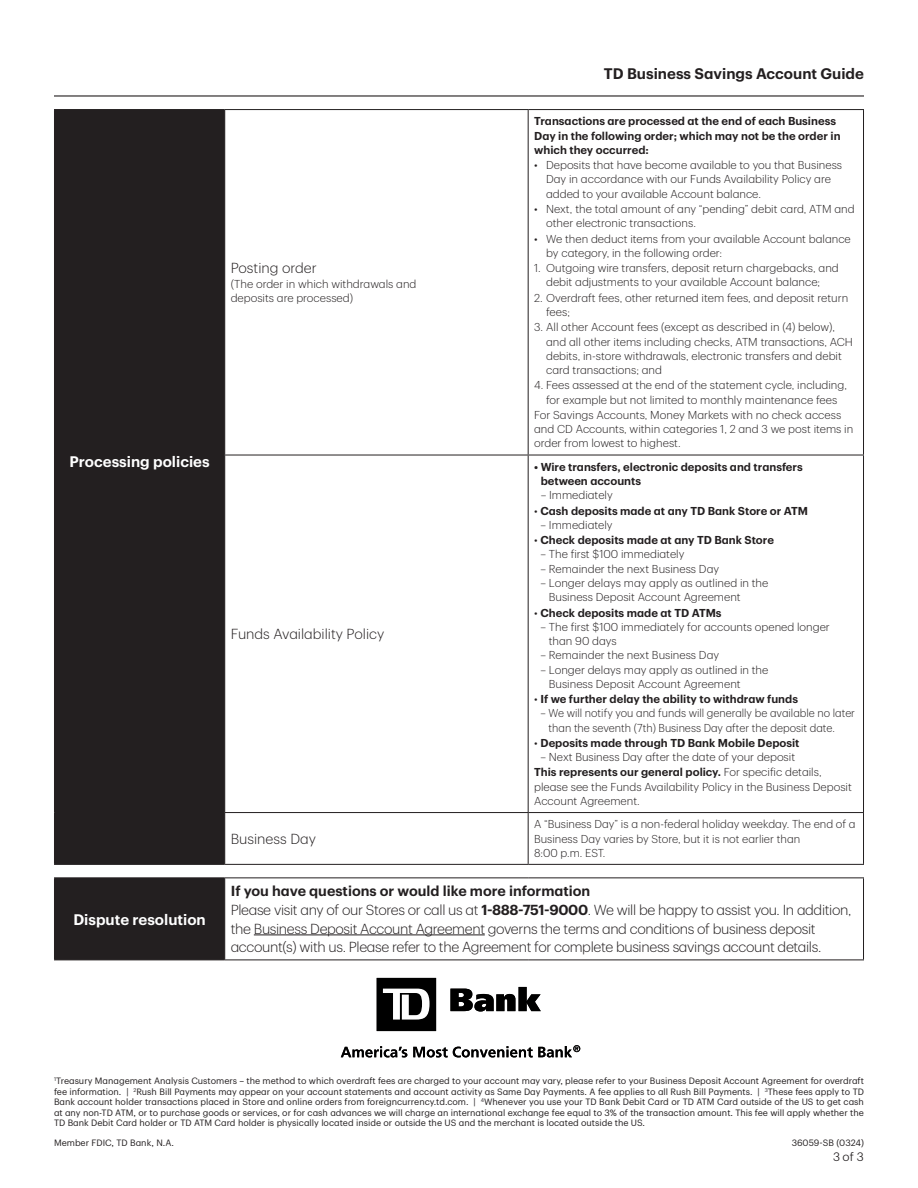
<style>
.page{position:relative;width:918px;height:1188px;background:#fff}
.page>*{position:absolute;margin:0;border:0;box-sizing:border-box;transform-origin:0 0}
.t1{font:600 15px "TD Graphik";color:#fff}
.t2{font:600 15px "TD Graphik";color:#231f20}
.t3{font:300 14.25px/18.8px "TD Graphik";letter-spacing:-.025em;color:#231f20}
.t4{font:300 14.25px "TD Graphik";color:#231f20}
.t5{font:600 14.25px "TD Graphik";color:#231f20}
.t6{font:300 12px "TD Graphik";color:#231f20}
.t7{font:300 11.25px/14.2px "TD Graphik";color:#231f20}
.t8{font:600 11.25px/14.2px "TD Graphik";color:#231f20}
.t9{font:300 11.25px/14.2px "TD Graphik";color:#231f20;scale:.96 1}
.t10{font:9px/10.5px "TD Graphik";color:#231f20;text-align:justify}
.s1{font-weight:300}
.s2{font-weight:600}
</style>
<div class="page">
<hr style="left:54px;top:95px;width:810px;height:2px;background:#231f20">
<div style="left:55px;top:110px;width:169px;height:849px;background:#231f20"></div>
<hr style="left:54px;top:110px;width:1px;height:345px;background:#231f20">
<hr style="left:54px;top:455px;width:1px;height:358px;background:#231f20">
<hr style="left:54px;top:109px;width:171px;height:1px;background:#231f20">
<hr style="left:224px;top:110px;width:1px;height:345px;background:#231f20">
<hr style="left:225px;top:109px;width:303px;height:1px;background:#231f20">
<hr style="left:528px;top:110px;width:1px;height:345px;background:#231f20">
<hr style="left:528px;top:109px;width:336px;height:1px;background:#231f20">
<hr style="left:863px;top:110px;width:1px;height:345px;background:#231f20">
<hr style="left:224px;top:456px;width:1px;height:356px;background:#231f20">
<hr style="left:224px;top:455px;width:304px;height:1px;background:#231f20">
<hr style="left:528px;top:456px;width:1px;height:356px;background:#231f20">
<hr style="left:528px;top:455px;width:336px;height:1px;background:#231f20">
<hr style="left:863px;top:456px;width:1px;height:356px;background:#231f20">
<hr style="left:54px;top:813px;width:1px;height:51px;background:#231f20">
<hr style="left:224px;top:813px;width:1px;height:51px;background:#231f20">
<hr style="left:224px;top:812px;width:304px;height:1px;background:#231f20">
<hr style="left:528px;top:813px;width:1px;height:51px;background:#231f20">
<hr style="left:528px;top:812px;width:336px;height:1px;background:#231f20">
<hr style="left:863px;top:813px;width:1px;height:51px;background:#231f20">
<hr style="left:54px;top:864px;width:171px;height:1px;background:#231f20">
<hr style="left:225px;top:864px;width:303px;height:1px;background:#231f20">
<hr style="left:528px;top:864px;width:336px;height:1px;background:#231f20">
<hr style="left:54px;top:878px;width:1px;height:81px;background:#231f20">
<hr style="left:54px;top:877px;width:171px;height:1px;background:#231f20">
<hr style="left:54px;top:959px;width:171px;height:1px;background:#231f20">
<hr style="left:224px;top:878px;width:1px;height:81px;background:#231f20">
<hr style="left:225px;top:877px;width:303px;height:1px;background:#231f20">
<hr style="left:225px;top:959px;width:303px;height:1px;background:#231f20">
<hr style="left:528px;top:959px;width:336px;height:1px;background:#231f20">
<hr style="left:528px;top:877px;width:336px;height:1px;background:#231f20">
<hr style="left:863px;top:878px;width:1px;height:81px;background:#231f20">
<hr style="left:254px;top:934px;width:231px;height:1px;background:#231f20">
<svg style="left:341px;top:1046px;width:66px;height:11px"></svg>
<svg style="left:413px;top:1045px;width:167px;height:12px"></svg>
<svg style="left:377px;top:978px;width:59px;height:53px"></svg>
<svg style="left:450px;top:987px;width:91px;height:25px"></svg>
<h2 class="t1" style="left:70px;top:450px;width:142px">Processing policies</h2>
<h2 class="t1" style="left:73px;top:908px;width:134px">Dispute resolution</h2>
<h3 class="t4" style="left:231px;top:257px;width:88px">Posting order</h3>
<h3 class="t7" style="left:231px;top:276px;width:187px">(The order in which withdrawals and deposits are processed)</h3>
<h3 class="t4" style="left:231px;top:624px;width:155px">Funds Availability Policy</h3>
<h3 class="t4" style="left:231px;top:828px;width:87px">Business Day</h3>
<h1 class="t2" style="left:604px;top:62px;width:262px">TD Business Savings Account Guide</h1>
<p class="t8" style="left:534px;top:113px;width:308px">Transactions are processed at the end of each Business<br>Day in the following order; which may not be the order in which they occurred:</p>
<p class="t7" style="left:546px;top:157px;width:297px;text-indent:-12px">• Deposits that have become available to you that Business<br>Day in accordance with our Funds Availability Policy are added to your available Account balance.</p>
<p class="t7" style="left:546px;top:201px;width:310px;text-indent:-12px">• Next, the total amount of any “pending” debit card, ATM and other electronic transactions.</p>
<p class="t7" style="left:546px;top:230px;width:306px;text-indent:-12px">• We then deduct items from your available Account balance by category, in the following order:</p>
<p class="t7" style="left:534px;top:260px;width:306px;text-align:center">1. Outgoing wire transfers, deposit return chargebacks, and debit adjustments to your available Account balance;</p>
<p class="t7" style="left:546px;top:290px;width:304px;text-indent:-12px">2. Overdraft fees, other returned item fees, and deposit return fees;</p>
<p class="t7" style="left:546px;top:319px;width:308px;text-indent:-12px">3. All other Account fees (except as described in (4) below), and all other items including checks, ATM transactions, ACH debits, in-store withdrawals, electronic transfers and debit card transactions; and</p>
<p class="t7" style="left:534px;top:377px;width:314px;text-align:center">4. Fees assessed at the end of the statement cycle, including, for example but not limited to monthly maintenance fees</p>
<p class="t7" style="left:534px;top:407px;width:321px">For Savings Accounts, Money Markets with no check access and CD Accounts, within categories 1, 2 and 3 we post items in order from lowest to highest.</p>
<p class="t8" style="left:541px;top:459px;width:264px;text-indent:-7px">• Wire transfers, electronic deposits and transfers between accounts</p>
<p class="t7" style="left:541px;top:487px;width:74px">– Immediately</p>
<p class="t8" style="left:534px;top:503px;width:276px"><span class="s1">•</span> Cash deposits made at any TD Bank Store or ATM</p>
<p class="t7" style="left:541px;top:517px;width:74px">– Immediately</p>
<p class="t8" style="left:534px;top:532px;width:241px"><span class="s1">•</span> Check deposits made at any TD Bank Store</p>
<p class="t7" style="left:540px;top:546px;width:146px">– The first $100 immediately</p>
<p class="t7" style="left:541px;top:561px;width:180px">– Remainder the next Business Day</p>
<p class="t7" style="left:549px;top:575px;width:221px;text-indent:-8px">– Longer delays may apply as outlined in the<br>Business Deposit Account Agreement</p>
<p class="t8" style="left:534px;top:604px;width:189px"><span class="s1">•</span> Check deposits made at TD ATMs</p>
<p class="t7" style="left:549px;top:619px;width:283px;text-indent:-8px">– The first $100 immediately for accounts opened longer than 90 days</p>
<p class="t7" style="left:540px;top:647px;width:180px">– Remainder the next Business Day</p>
<p class="t7" style="left:549px;top:661px;width:221px;text-indent:-8px">– Longer delays may apply as outlined in the<br>Business Deposit Account Agreement</p>
<p class="t8" style="left:534px;top:691px;width:265px"><span class="s1">•</span> If we further delay the ability to withdraw funds</p>
<p class="t9" style="left:549px;top:705px;width:321px;text-indent:-8px">– We will notify you and funds will generally be available no later than the seventh (7th) Business Day after the deposit date.</p>
<p class="t8" style="left:534px;top:735px;width:267px"><span class="s1">•</span> Deposits made through TD Bank Mobile Deposit</p>
<p class="t7" style="left:540px;top:749px;width:256px">– Next Business Day after the date of your deposit</p>
<p class="t7" style="left:534px;top:764px;width:319px"><span class="s2">This represents our general policy.</span> For specific details, please see the Funds Availability Policy in the Business Deposit<br>Account Agreement.</p>
<p class="t7" style="left:534px;top:816px;width:323px">A “Business Day” is a non-federal holiday weekday. The end of a<br>Business Day varies by Store, but it is not earlier than<br>8:00 p.m. EST.</p>
<h3 class="t5" style="left:231px;top:880px;width:361px">If you have questions or would like more information</h3>
<p class="t3" style="left:231px;top:899px;width:622px">Please visit any of our Stores or call us at <span class="s2">1-888-751-9000</span>. We will be happy to assist you. In addition, the Business Deposit Account Agreement governs the terms and conditions of business deposit account(s) with us. Please refer to the Agreement for complete business savings account details.</p>
<p class="t10" style="left:54px;top:1075px;width:811px"><sup>1</sup>Treasury Management Analysis Customers – the method to which overdraft fees are charged to your account may vary, please refer to your Business Deposit Account Agreement for overdraft fee information. | <sup>2</sup>Rush Bill Payments may appear on your account statements and account activity as Same Day Payments. A fee applies to all Rush Bill Payments. | <sup>3</sup>These fees apply to TD Bank account holder transactions placed in Store and online orders from foreigncurrency.td.com. | <sup>4</sup>Whenever you use your TD Bank Debit Card or TD ATM Card outside of the US to get cash at any non-TD ATM, or to purchase goods or services, or for cash advances we will charge an international exchange fee equal to 3% of the transaction amount. This fee will apply whether the TD Bank Debit Card holder or TD ATM Card holder is physically located inside or outside the US and the merchant is located outside the US.</p>
<p class="t10" style="left:54px;top:1136px;width:122px">Member FDIC, TD Bank, N.A.</p>
<p class="t10" style="left:792px;top:1136px;width:74px">36059-SB (0324)</p>
<p class="t6" style="left:833px;top:1148px;width:32px">3 of 3</p>
</div>
